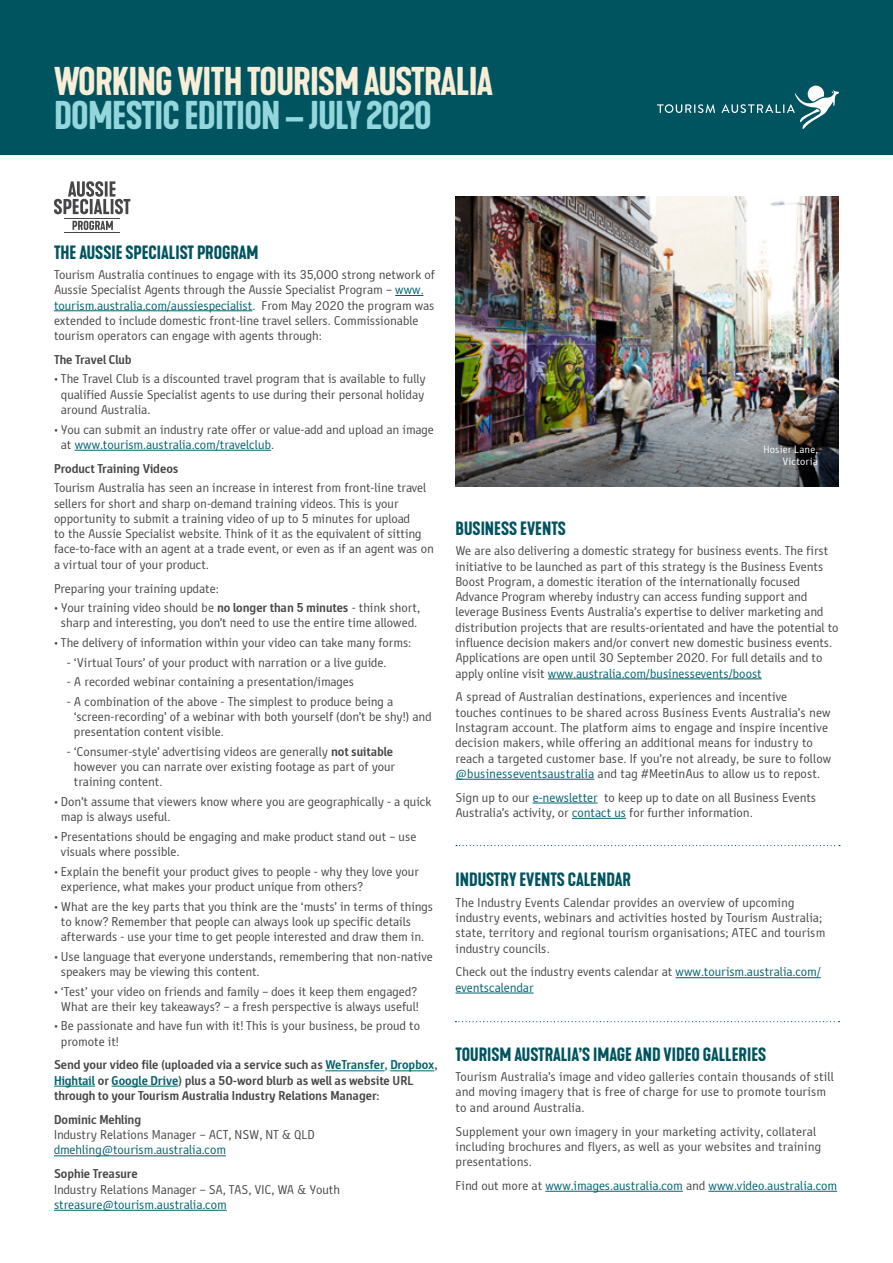
<style>
.page{position:relative;width:893px;height:1263px;background:#fff}
.page>*{position:absolute;margin:0;border:0;box-sizing:border-box;transform-origin:0 0}
.t1{font:600 37.5px "TA Philausophy";letter-spacing:-.02em;color:#f8edd6}
.t2{font:600 37.5px "TA Philausophy";letter-spacing:-.02em;color:#94d6dc}
.t3{font:600 18px "TA Philausophy";color:#00545f}
.t4{font:12.75px/15.3px "TA Banjo";color:#464547}
.t5{font:700 12.75px/15.3px "TA Banjo";color:#464547}
.t6{font:12.75px/15.3px "TA Banjo";color:#00616d}
.t7{font:10.5px/12.6px "TA Banjo";letter-spacing:.02em;color:#fff;text-align:right}
.s1{color:#00616d}
.s2{font-weight:700}
.s3{color:#464547}
</style>
<div class="page">
<div style="left:0;top:0;width:893px;height:155px;background:#00545f"></div>
<svg style="left:657px;top:104px;width:58px;height:9px"></svg>
<svg style="left:721px;top:86px;width:118px;height:43px"></svg>
<svg style="left:395px;top:295px;width:28px;height:1px"></svg>
<hr style="left:54px;top:310px;width:198px;height:1px;background:#00616d">
<hr style="left:75px;top:450px;width:196px;height:1px;background:#00616d">
<hr style="left:325px;top:1070px;width:60px;height:1px;background:#00616d">
<hr style="left:390px;top:1070px;width:44px;height:1px;background:#00616d">
<hr style="left:54px;top:1086px;width:41px;height:1px;background:#00616d">
<hr style="left:112px;top:1086px;width:66px;height:1px;background:#00616d">
<hr style="left:54px;top:1155px;width:172px;height:1px;background:#00616d">
<hr style="left:54px;top:1210px;width:173px;height:1px;background:#00616d">
<hr style="left:676px;top:977px;width:145px;height:1px;background:#00616d">
<hr style="left:455px;top:993px;width:79px;height:1px;background:#00616d">
<hr style="left:548px;top:678px;width:214px;height:1px;background:#00616d">
<hr style="left:455px;top:779px;width:139px;height:1px;background:#00616d">
<hr style="left:533px;top:803px;width:65px;height:1px;background:#00616d">
<hr style="left:572px;top:818px;width:54px;height:1px;background:#00616d">
<svg style="left:456px;top:845px;width:384px;height:1px"></svg>
<img style="left:455px;top:196px;width:384px;height:122px">
<img style="left:455px;top:318px;width:384px;height:169px">
<hr style="left:64px;top:219px;width:56px;height:1px;background:#464547">
<hr style="left:64px;top:232px;width:56px;height:1px;background:#464547">
<svg style="left:54px;top:181px;width:76px;height:33px"></svg>
<svg style="left:73px;top:221px;width:40px;height:9px"></svg>
<hr style="left:545px;top:1191px;width:138px;height:1px;background:#00616d">
<hr style="left:708px;top:1191px;width:129px;height:1px;background:#00616d">
<svg style="left:455px;top:1021px;width:384px;height:1px"></svg>
<h1 class="t1" style="left:54px;top:58px;width:440px">WORKING WITH TOURISM AUSTRALIA</h1>
<h1 class="t2" style="left:54px;top:92px;width:379px">DOMESTIC EDITION – JULY 2020</h1>
<h2 class="t3" style="left:54px;top:241px;width:206px">THE AUSSIE SPECIALIST PROGRAM</h2>
<p class="t4" style="left:54px;top:267px;width:383px">Tourism Australia continues to engage with its 35,000 strong network of Aussie Specialist Agents through the Aussie Specialist Program – <span class="s1">www. tourism.australia.com/aussiespecialist</span>. From May 2020 the program was extended to include domestic front-line travel sellers. Commissionable tourism operators can engage with agents through:</p>
<p class="t5" style="left:54px;top:352px;width:79px">The Travel Club</p>
<p class="t4" style="left:61px;top:372px;width:366px;text-align:justify;text-indent:-7px">• The Travel Club is a discounted travel program that is available to fully qualified Aussie Specialist agents to use during their personal holiday around Australia.</p>
<p class="t4" style="left:61px;top:422px;width:375px;text-indent:-7px">• You can submit an industry rate offer or value-add and upload an image at <span class="s1">www.tourism.australia.com/travelclub</span>.</p>
<p class="t5" style="left:54px;top:461px;width:126px">Product Training Videos</p>
<p class="t4" style="left:54px;top:480px;width:381px">Tourism Australia has seen an increase in interest from front-line travel sellers for short and sharp on-demand training videos. This is your opportunity to submit a training video of up to 5 minutes for upload<br>to the Aussie Specialist website. Think of it as the equivalent of sitting face-to-face with an agent at a trade event, or even as if an agent was on a virtual tour of your product.</p>
<p class="t4" style="left:54px;top:581px;width:166px">Preparing your training update:</p>
<p class="t4" style="left:54px;top:600px;width:367px;text-align:center">• Your training video should be <span class="s2">no longer than 5 minutes</span> - think short, sharp and interesting, you don’t need to use the entire time allowed.</p>
<p class="t4" style="left:54px;top:635px;width:358px">• The delivery of information within your video can take many forms:</p>
<p class="t4" style="left:67px;top:655px;width:321px">- ‘Virtual Tours’ of your product with narration or a live guide.</p>
<p class="t4" style="left:67px;top:674px;width:289px">- A recorded webinar containing a presentation/images</p>
<p class="t4" style="left:74px;top:694px;width:359px;text-indent:-7px">- A combination of the above - The simplest to produce being a ‘screen-recording’ of a webinar with both yourself (don’t be shy!) and presentation content visible.</p>
<p class="t4" style="left:74px;top:744px;width:323px;text-indent:-7px">- ‘Consumer-style’ advertising videos are generally <span class="s2">not suitable </span>however you can narrate over existing footage as part of your training content.</p>
<p class="t4" style="left:61px;top:794px;width:372px;text-indent:-7px">• Don’t assume that viewers know where you are geographically - a quick map is always useful.</p>
<p class="t4" style="left:61px;top:829px;width:357px;text-indent:-7px">• Presentations should be engaging and make product stand out – use visuals where possible.</p>
<p class="t4" style="left:61px;top:864px;width:360px;text-indent:-7px">• Explain the benefit your product gives to people - why they love your experience, what makes your product unique from others?</p>
<p class="t4" style="left:61px;top:899px;width:374px;text-indent:-7px">• What are the key parts that you think are the ‘musts’ in terms of things to know? Remember that people can always look up specific details afterwards - use your time to get people interested and draw them in.</p>
<p class="t4" style="left:61px;top:949px;width:373px;text-indent:-7px">• Use language that everyone understands, remembering that non-native speakers may be viewing this content.</p>
<p class="t4" style="left:54px;top:984px;width:366px;text-align:center">• ‘Test’ your video on friends and family – does it keep them engaged?<br>What are their key takeaways? – a fresh perspective is always useful!</p>
<p class="t4" style="left:61px;top:1018px;width:361px;text-indent:-7px">• Be passionate and have fun with it! This is your business, be proud to promote it!</p>
<p class="t5" style="left:54px;top:1057px;width:385px">Send your video file (uploaded via a service such as <span class="s1">WeTransfer</span>, <span class="s1">Dropbox</span>,<br><span class="s1">Hightail</span> or <span class="s1">Google Drive</span>) plus a 50-word blurb as well as website URL through to your Tourism Australia Industry Relations Manager:</p>
<p class="t5" style="left:54px;top:1112px;width:89px">Dominic Mehling</p>
<p class="t4" style="left:54px;top:1127px;width:262px">Industry Relations Manager – ACT, NSW, NT &amp; QLD</p>
<p class="t6" style="left:54px;top:1142px;width:173px">dmehling@tourism.australia.com</p>
<p class="t5" style="left:54px;top:1166px;width:85px">Sophie Treasure</p>
<p class="t4" style="left:54px;top:1182px;width:287px">Industry Relations Manager – SA, TAS, VIC, WA &amp; Youth</p>
<p class="t6" style="left:54px;top:1197px;width:174px">streasure@tourism.australia.com</p>
<p class="t7" style="left:763px;top:443px;width:56px">Hosier Lane,<br>Victoria</p>
<h2 class="t3" style="left:455px;top:517px;width:112px">BUSINESS EVENTS</h2>
<p class="t4" style="left:455px;top:543px;width:385px">We are also delivering a domestic strategy for business events. The first initiative to be launched as part of this strategy is the Business Events Boost Program, a domestic iteration of the internationally focused Advance Program whereby industry can access funding support and leverage Business Events Australia’s expertise to deliver marketing and distribution projects that are results-orientated and have the potential to influence decision makers and/or convert new domestic business events.<br>Applications are open until 30 September 2020. For full details and to apply online visit <span class="s1">www.australia.com/businessevents/boost</span></p>
<p class="t4" style="left:455px;top:689px;width:377px">A spread of Australian destinations, experiences and incentive touches continues to be shared across Business Events Australia’s new Instagram account. The platform aims to engage and inspire incentive decision makers, while offering an additional means for industry to reach a targeted customer base. If you’re not already, be sure to follow <span class="s1">@businesseventsaustralia</span> and tag #MeetinAus to allow us to repost.</p>
<p class="t4" style="left:455px;top:790px;width:362px">Sign up to our <span class="s1">e-newsletter</span> to keep up to date on all Business Events<br>Australia’s activity, or <span class="s1">contact us</span> for further information.</p>
<h2 class="t3" style="left:455px;top:868px;width:177px">INDUSTRY EVENTS CALENDAR</h2>
<p class="t4" style="left:455px;top:895px;width:371px">The Industry Events Calendar provides an overview of upcoming industry events, webinars and activities hosted by Tourism Australia; state, territory and regional tourism organisations; ATEC and tourism industry councils.</p>
<p class="t6" style="left:455px;top:964px;width:367px"><span class="s3">Check out the industry events calendar at</span> www.tourism.australia.com/ eventscalendar</p>
<h2 class="t3" style="left:455px;top:1043px;width:312px">TOURISM AUSTRALIA’S IMAGE AND VIDEO GALLERIES</h2>
<p class="t4" style="left:455px;top:1069px;width:380px">Tourism Australia’s image and video galleries contain thousands of still and moving imagery that is free of charge for use to promote tourism to and around Australia.</p>
<p class="t4" style="left:455px;top:1124px;width:367px">Supplement your own imagery in your marketing activity, collateral including brochures and flyers, as well as your websites and training presentations.</p>
<p class="t6" style="left:455px;top:1178px;width:383px"><span class="s3">Find out more at</span> www.images.australia.com <span class="s3">and</span> www.video.australia.com</p>
</div>
